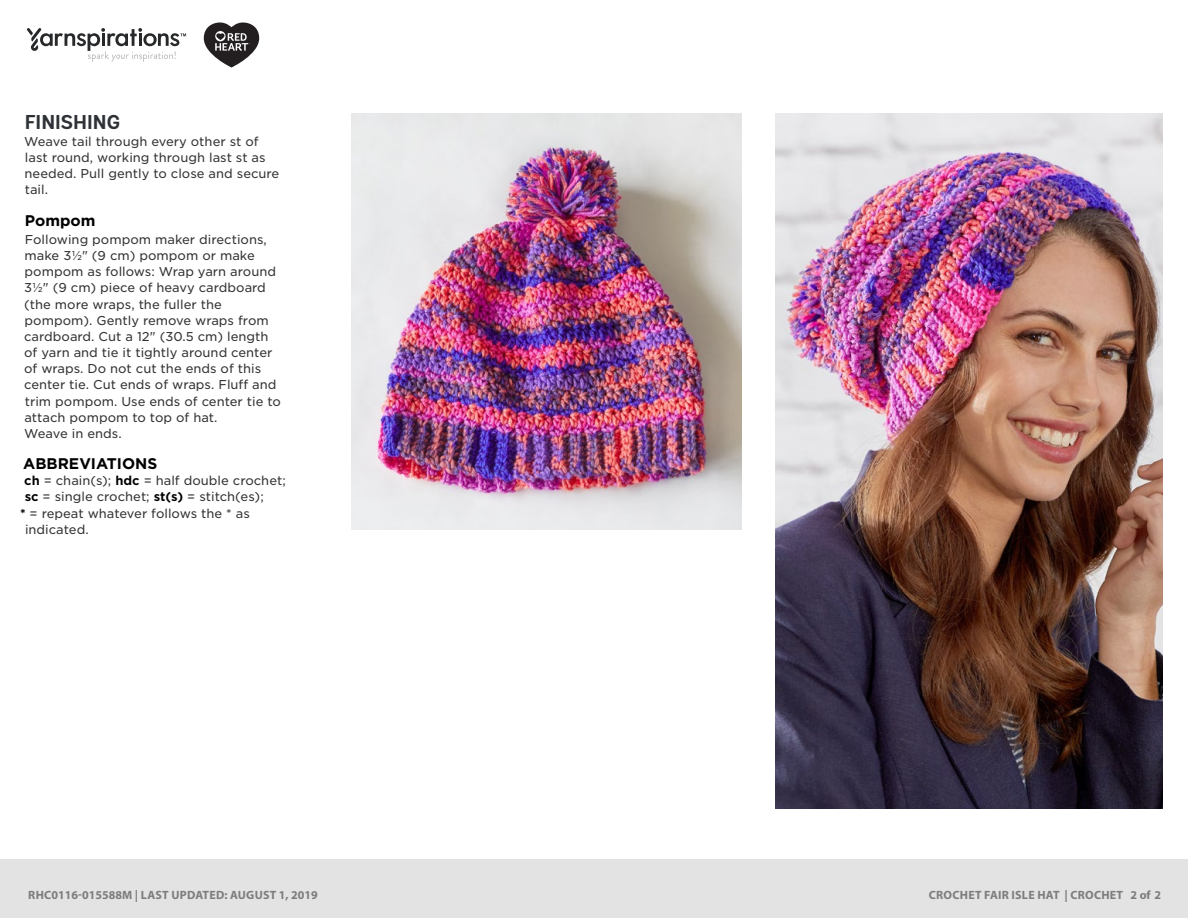
<style>
.page{position:relative;width:1188px;height:918px;background:#fff}
.page>*{position:absolute;margin:0;border:0;box-sizing:border-box;transform-origin:0 0}
.t1{font:700 19.95px "Andes Rounded";color:#2e3236}
.t2{font:700 15.45px "Gotham";color:#000}
.t3{font:12.3px/16.2px "Gotham S Sm";color:#333334}
.t4{font:700 12px "Myriad Pro";letter-spacing:.02em;color:#7d7d7d}
.s1{font-weight:700;color:#000}
</style>
<div class="page">
<img style="left:351px;top:113px;width:391px;height:417px">
<img style="left:775px;top:113px;width:387px;height:696px">
<div style="left:0;top:860px;width:1188px;height:58px;background:#e4e3e3"></div>
<svg style="left:27px;top:28px;width:159px;height:34px"></svg>
<svg style="left:204px;top:22px;width:55px;height:46px"></svg>
<p class="t1" style="left:25px;top:110px;width:97px">FINISHING</p>
<p class="t3" style="left:24px;top:133px;width:257px">Weave tail through every other st of last round, working through last st as needed. Pull gently to close and secure tail.</p>
<p class="t2" style="left:25px;top:211px;width:72px">Pompom</p>
<p class="t3" style="left:24px;top:231px;width:258px">Following pompom maker directions, make 3½" (9 cm) pompom or make pompom as follows: Wrap yarn around<br>3½" (9 cm) piece of heavy cardboard (the more wraps, the fuller the pompom). Gently remove wraps from cardboard. Cut a 12" (30.5 cm) length of yarn and tie it tightly around center of wraps. Do not cut the ends of this center tie. Cut ends of wraps. Fluff and trim pompom. Use ends of center tie to attach pompom to top of hat.<br>Weave in ends.</p>
<p class="t2" style="left:23px;top:453px;width:136px">ABBREVIATIONS</p>
<p class="t3" style="left:24px;top:472px;width:263px"><span class="s1">ch</span> = chain(s); <span class="s1">hdc</span> = half double crochet;</p>
<p class="t3" style="left:25px;top:489px;width:241px"><span class="s1">sc</span> = single crochet; <span class="s1">st(s)</span> = stitch(es);</p>
<p class="t3" style="left:20px;top:505px;width:231px"><span class="s1">*</span> = repeat whatever follows the * as</p>
<p class="t3" style="left:25px;top:521px;width:65px">indicated.</p>
<p class="t4" style="left:28px;top:887px;width:291px">RHC0116-015588M | LAST UPDATED: AUGUST 1, 2019</p>
<p class="t4" style="left:929px;top:887px;width:234px">CROCHET FAIR ISLE HAT | CROCHET 2 of 2</p>
</div>
